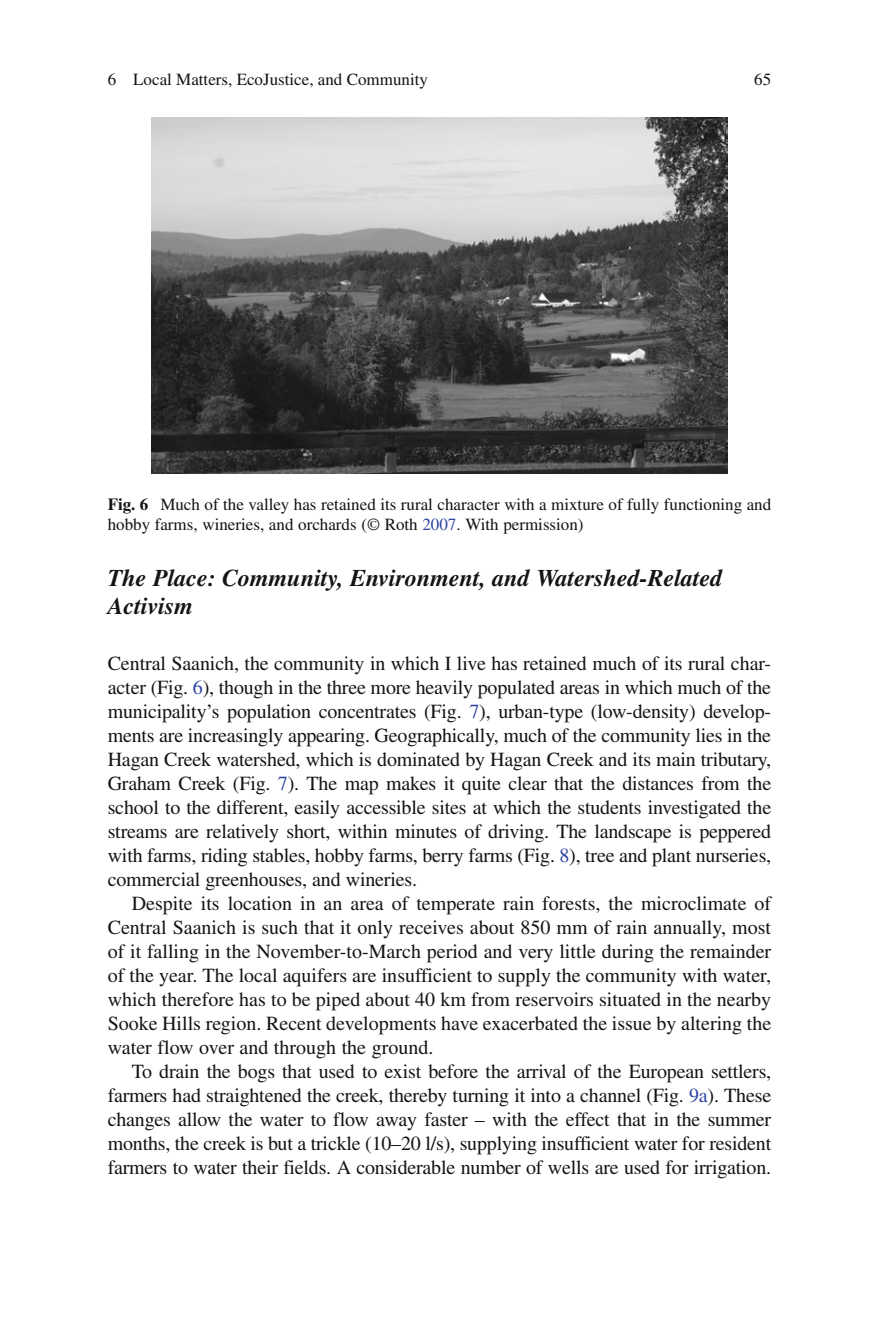
<style>
.page{position:relative;width:879px;height:1333px;background:#fff}
.page>*{position:absolute;margin:0;border:0;box-sizing:border-box;transform-origin:0 0}
.t1{font:italic 700 24px/28px "Times";color:#131413}
.t2{font:20px/24px "Times";letter-spacing:-.01em;color:#131413;text-align:justify}
.t3{font:17px/20px "Times";color:#131413}
.s1{font-weight:700}
.s2{color:#2e45a1}
</style>
<div class="page">
<img style="left:151px;top:117px;width:576px;height:357px">
<p class="t3" style="left:108px;top:70px;width:322px">6 Local Matters, EcoJustice, and Community</p>
<p class="t3" style="left:754px;top:70px;width:18px">65</p>
<p class="t3" style="left:108px;top:494px;width:665px"><span class="s1">Fig. 6</span> Much of the valley has retained its rural character with a mixture of fully functioning and hobby farms, wineries, and orchards (© Roth <span class="s2">2007</span>. With permission)</p>
<p class="t1" style="left:108px;top:563px;width:616px">The Place: Community, Environment, and Watershed-Related<br>Activism</p>
<p class="t2" style="left:108px;top:651px;width:665px">Central Saanich, the community in which I live has retained much of its rural char&shy;acter (Fig. <span class="s2">6</span>), though in the three more heavily populated areas in which much of the municipality’s population concentrates (Fig. <span class="s2">7</span>), urban-type (low-density) develop&shy;ments are increasingly appearing. Geographically, much of the community lies in the Hagan Creek watershed, which is dominated by Hagan Creek and its main tributary, Graham Creek (Fig. <span class="s2">7</span>). The map makes it quite clear that the distances from the school to the different, easily accessible sites at which the students investigated the streams are relatively short, within minutes of driving. The landscape is peppered with farms, riding stables, hobby farms, berry farms (Fig. <span class="s2">8</span>), tree and plant nurseries, commercial greenhouses, and wineries.</p>
<p class="t2" style="left:108px;top:891px;width:665px;text-indent:24px">Despite its location in an area of temperate rain forests, the microclimate of Central Saanich is such that it only receives about 850 mm of rain annually, most of it falling in the November-to-March period and very little during the remainder of the year. The local aquifers are insufficient to supply the community with water, which therefore has to be piped about 40 km from reservoirs situated in the nearby Sooke Hills region. Recent developments have exacerbated the issue by altering the water flow over and through the ground.</p>
<p class="t2" style="left:108px;top:1059px;width:665px;text-indent:24px">To drain the bogs that used to exist before the arrival of the European settlers, farmers had straightened the creek, thereby turning it into a channel (Fig. <span class="s2">9a</span>). These changes allow the water to flow away faster – with the effect that in the summer months, the creek is but a trickle (10–20 l/s), supplying insufficient water for resident farmers to water their fields. A considerable number of wells are used for irrigation.</p>
</div>
